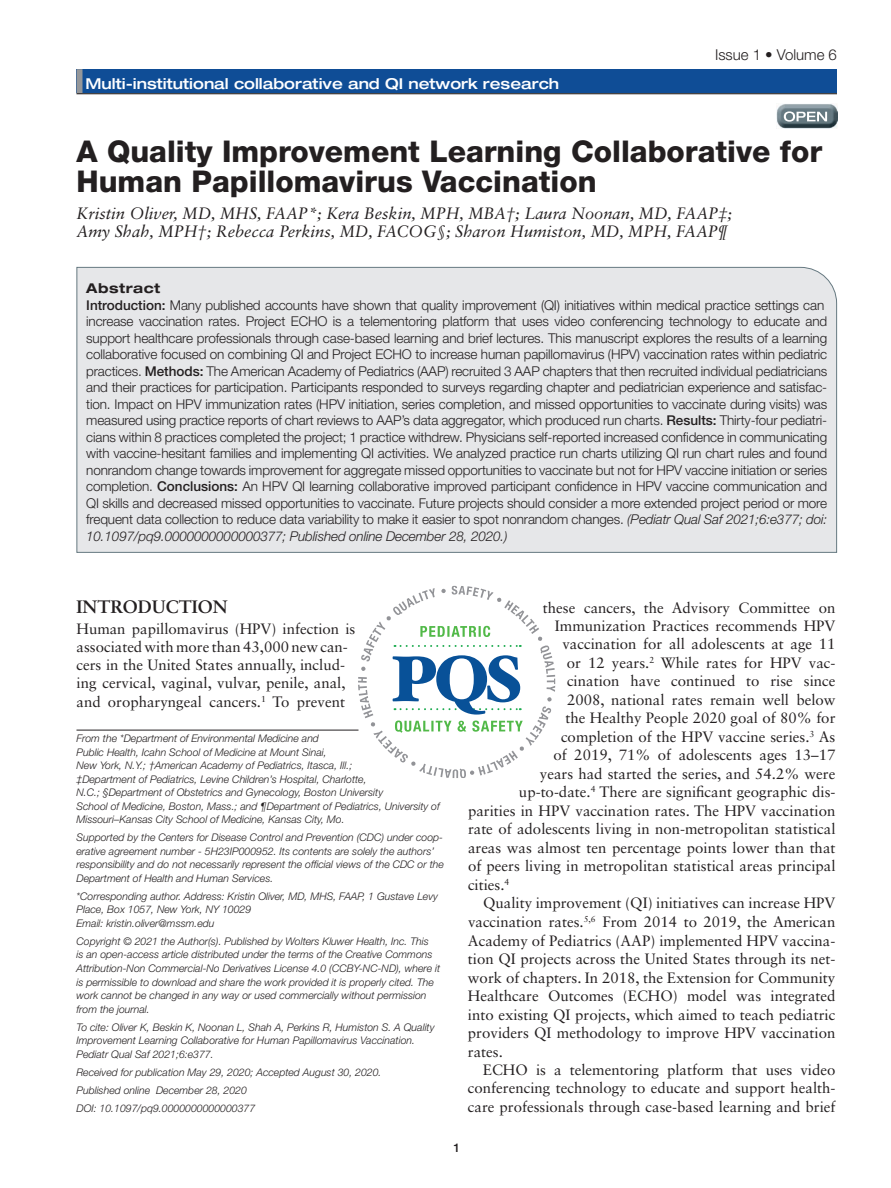
<style>
.page{position:relative;width:891px;height:1188px;background:#fff}
.page>*{position:absolute;margin:0;border:0;box-sizing:border-box;transform-origin:0 0}
.t1{font:800 30px/30.2px "Helvetica Neue LT Std";color:#231f20}
.t2{font:700 18px "Sabon LT Std";color:#231f20}
.t3{font:italic 16.5px/18.1px "Sabon LT Std";color:#231f20}
.t4{font:15px/18.1px "Sabon LT Std";color:#231f20}
.t5{font:500 expanded 15px "Helvetica Neue LT Std";color:#fff}
.t6{font:300 15px "Helvetica Neue LT Std";color:#231f20}
.t7{font:300 13.5px/16.5px "Helvetica Neue LT Std";letter-spacing:-.01em;color:#231f20}
.t8{font:500 12px "Helvetica Neue LT Std";color:#231f20}
.t9{font:italic 300 10.5px/13.5px "Helvetica Neue LT Std";color:#231f20}
.s1{font-weight:700;font-stretch:expanded}
.s2{font-weight:500}
.s3{font-style:italic}
</style>
<div class="page">
<img style="left:776px;top:104px;width:61px;height:25px">
<svg style="left:784px;top:111px;width:43px;height:11px"></svg>
<div style="left:76px;top:267px;width:761px;height:286px;background:#e6e7e9"></div>
<hr style="left:76px;top:730px;width:282px;height:1px;background:#231f20">
<svg style="left:358px;top:586px;width:197px;height:192px"></svg>
<div style="left:76px;top:69px;width:761px;height:24px;background:#0f4d96"></div>
<div style="left:76px;top:69px;width:6px;height:24px;background:#95979a"></div>
<hr style="left:76px;top:93px;width:761px;height:1px;background:#231f20">
<p class="t5" style="left:86px;top:74px;width:475px">Multi-institutional collaborative and QI network research</p>
<p class="t6" style="left:715px;top:46px;width:123px">Issue 1 • Volume 6</p>
<h1 class="t1" style="left:76px;top:136px;width:747px">A Quality Improvement Learning Collaborative for<br>Human Papillomavirus Vaccination</h1>
<p class="t3" style="left:76px;top:204px;width:657px">Kristin Oliver, MD, MHS, FAAP*; Kera Beskin, MPH, MBA†; Laura Noonan, MD, FAAP‡;<br>Amy Shah, MPH†; Rebecca Perkins, MD, FACOG§; Sharon Humiston, MD, MPH, FAAP¶</p>
<p class="t7" style="left:86px;top:280px;width:743px"><span class="s1">Abstract<br></span><span class="s2">Introduction:</span> Many published accounts have shown that quality improvement (QI) initiatives within medical practice settings can increase vaccination rates. Project ECHO is a telementoring platform that uses video conferencing technology to educate and support healthcare professionals through case-based learning and brief lectures. This manuscript explores the results of a learning collaborative focused on combining QI and Project ECHO to increase human papillomavirus (HPV) vaccination rates within pediatric practices. <span class="s2">Methods:</span> The American Academy of Pediatrics (AAP) recruited 3 AAP chapters that then recruited individual pediatricians and their practices for participation. Participants responded to surveys regarding chapter and pediatrician experience and satisfac&shy;tion. Impact on HPV immunization rates (HPV initiation, series completion, and missed opportunities to vaccinate during visits) was measured using practice reports of chart reviews to AAP’s data aggregator, which produced run charts. <span class="s2">Results:</span> Thirty-four pediatri&shy;cians within 8 practices completed the project; 1 practice withdrew. Physicians self-reported increased confidence in communicating with vaccine-hesitant families and implementing QI activities. We analyzed practice run charts utilizing QI run chart rules and found nonrandom change towards improvement for aggregate missed opportunities to vaccinate but not for HPV vaccine initiation or series completion. <span class="s2">Conclusions:</span> An HPV QI learning collaborative improved participant confidence in HPV vaccine communication and QI skills and decreased missed opportunities to vaccinate. Future projects should consider a more extended project period or more frequent data collection to reduce data variability to make it easier to spot nonrandom changes. <span class="s3">(Pediatr Qual Saf 2021;6:e377; doi:<br>10.1097/pq9.0000000000000377; Published online December 28, 2020.)</span></p>
<h2 class="t2" style="left:76px;top:595px;width:153px">INTRODUCTION</h2>
<p class="t4" style="left:76px;top:619px;width:280px">Human papillomavirus (HPV) infection is associated with more than 43,000 new can&shy;cers in the United States annually, includ&shy;ing cervical, vaginal, vulvar, penile, anal, and oropharyngeal cancers.<sup>1</sup> To prevent</p>
<p class="t9" style="left:76px;top:732px;width:365px">From the *Department of Environmental Medicine and<br>Public Health, Icahn School of Medicine at Mount Sinai,<br>New York, N.Y.; †American Academy of Pediatrics, Itasca, Ill.;<br>‡Department of Pediatrics, Levine Children’s Hospital, Charlotte,<br>N.C.; §Department of Obstetrics and Gynecology, Boston University<br>School of Medicine, Boston, Mass.; and ¶Department of Pediatrics, University of Missouri–Kansas City School of Medicine, Kansas City, Mo.</p>
<p class="t9" style="left:76px;top:831px;width:369px">Supported by the Centers for Disease Control and Prevention (CDC) under coop&shy;erative agreement number - 5H23IP000952. Its contents are solely the authors’ responsibility and do not necessarily represent the official views of the CDC or the Department of Health and Human Services.</p>
<p class="t9" style="left:76px;top:889px;width:363px">*Corresponding author. Address: Kristin Oliver, MD, MHS, FAAP, 1 Gustave Levy<br>Place, Box 1057, New York, NY 10029<br>Email: kristin.oliver@mssm.edu</p>
<p class="t9" style="left:76px;top:934px;width:365px">Copyright © 2021 the Author(s). Published by Wolters Kluwer Health, Inc. This<br>is an open-access article distributed under the terms of the Creative Commons Attribution-Non Commercial-No Derivatives License 4.0 (CCBY-NC-ND), where it is permissible to download and share the work provided it is properly cited. The work cannot be changed in any way or used commercially without permission from the journal.</p>
<p class="t9" style="left:76px;top:1020px;width:360px">To cite: Oliver K, Beskin K, Noonan L, Shah A, Perkins R, Humiston S. A Quality<br>Improvement Learning Collaborative for Human Papillomavirus Vaccination.<br>Pediatr Qual Saf 2021;6:e377.</p>
<p class="t9" style="left:76px;top:1063px;width:307px;line-height:18px">Received for publication May 29, 2020; Accepted August 30, 2020.<br>Published online December 28, 2020<br>DOI: 10.1097/pq9.0000000000000377</p>
<p class="t4" style="left:543px;top:598px;width:294px">these cancers, the Advisory Committee on</p>
<p class="t4" style="left:555px;top:617px;width:282px">Immunization Practices recommends HPV</p>
<p class="t4" style="left:562px;top:635px;width:274px">vaccination for all adolescents at age 11</p>
<p class="t4" style="left:567px;top:653px;width:270px">or 12 years.<sup>2</sup> While rates for HPV vac-</p>
<p class="t4" style="left:567px;top:672px;width:270px">cination have continued to rise since</p>
<p class="t4" style="left:567px;top:690px;width:270px">2008, national rates remain well below</p>
<p class="t4" style="left:566px;top:709px;width:271px">the Healthy People 2020 goal of 80% for</p>
<p class="t4" style="left:561px;top:727px;width:276px">completion of the HPV vaccine series.<sup>3</sup> As</p>
<p class="t4" style="left:553px;top:746px;width:284px">of 2019, 71% of adolescents ages 13–17</p>
<p class="t4" style="left:540px;top:764px;width:297px">years had started the series, and 54.2% were</p>
<p class="t4" style="left:519px;top:783px;width:318px">up-to-date.<sup>4</sup> There are significant geographic dis-</p>
<p class="t4" style="left:468px;top:802px;width:369px">parities in HPV vaccination rates. The HPV vaccination</p>
<p class="t4" style="left:468px;top:820px;width:369px">rate of adolescents living in non-metropolitan statistical</p>
<p class="t4" style="left:468px;top:839px;width:369px">areas was almost ten percentage points lower than that</p>
<p class="t4" style="left:468px;top:857px;width:369px">of peers living in metropolitan statistical areas principal</p>
<p class="t4" style="left:468px;top:876px;width:43px">cities.<sup>4</sup></p>
<p class="t4" style="left:483px;top:894px;width:354px">Quality improvement (QI) initiatives can increase HPV</p>
<p class="t4" style="left:468px;top:913px;width:369px">vaccination rates.<sup>5,6</sup> From 2014 to 2019, the American</p>
<p class="t4" style="left:468px;top:931px;width:369px">Academy of Pediatrics (AAP) implemented HPV vaccina-</p>
<p class="t4" style="left:468px;top:950px;width:369px">tion QI projects across the United States through its net-</p>
<p class="t4" style="left:468px;top:968px;width:369px">work of chapters. In 2018, the Extension for Community</p>
<p class="t4" style="left:468px;top:987px;width:369px">Healthcare Outcomes (ECHO) model was integrated</p>
<p class="t4" style="left:468px;top:1005px;width:369px">into existing QI projects, which aimed to teach pediatric</p>
<p class="t4" style="left:468px;top:1024px;width:369px">providers QI methodology to improve HPV vaccination</p>
<p class="t4" style="left:468px;top:1042px;width:36px">rates.</p>
<p class="t4" style="left:483px;top:1060px;width:354px">ECHO is a telementoring platform that uses video</p>
<p class="t4" style="left:468px;top:1079px;width:369px">conferencing technology to educate and support health-</p>
<p class="t4" style="left:468px;top:1097px;width:369px">care professionals through case-based learning and brief</p>
<p class="t8" style="left:453px;top:1140px;width:8px">1</p>
</div>
